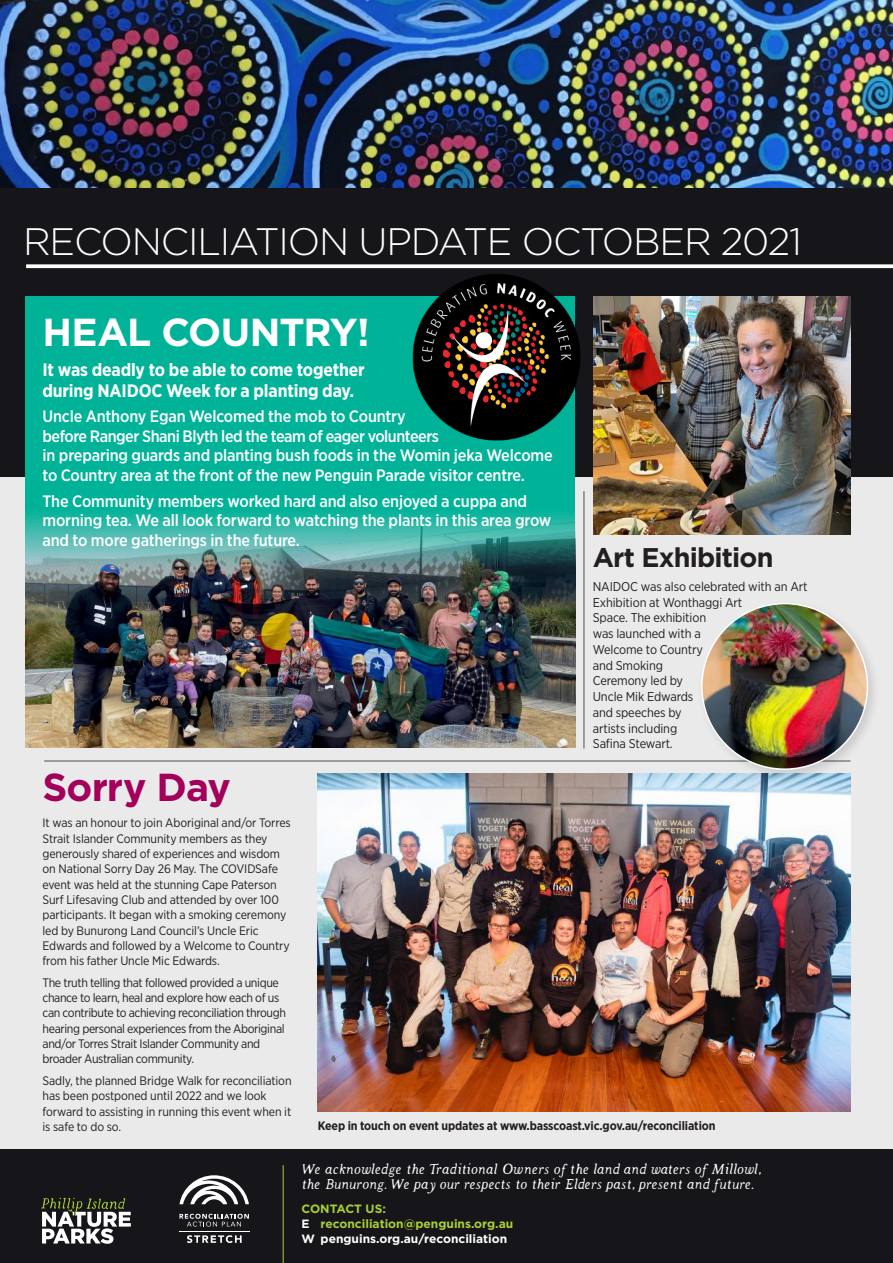
<style>
.page{position:relative;width:893px;height:1263px;background:#fff}
.page>*{position:absolute;margin:0;border:0;box-sizing:border-box;transform-origin:0 0}
.t1{font:700 39px "Gotham";letter-spacing:-.025em;color:#fff}
.t2{font:700 39px "Gotham";letter-spacing:-.025em;color:#a2005b}
.t3{font:300 38.25px "Gotham";letter-spacing:-.03em;color:#fff}
.t4{font:700 27px "Gotham";letter-spacing:-.03em;color:#241f1f}
.t5{font:21px/15px "Penguin Script";color:#fff}
.t6{font:700 18px/21px "Gotham Narrow";letter-spacing:-.01em;color:#fff}
.t7{font:500 16.5px/19.5px "Gotham Narrow";letter-spacing:-.01em;color:#fff}
.t8{font:12.75px/15.8px "Gotham Narrow";letter-spacing:-.01em;color:#241f1f}
.t9{font:12.3px/15.3px "Gotham Narrow";letter-spacing:-.01em;color:#241f1f}
.t10{font:12.3px/15.3px "Gotham Narrow";letter-spacing:-.03em;color:#241f1f}
.t11{font:700 12.3px "Gotham Narrow";letter-spacing:-.01em;color:#241f1f}
.t12{font:700 12px/15px "Gotham";color:#a9d035}
.s1{color:#fff}
</style>
<div class="page">
<div style="left:0;top:21px;width:893px;height:1242px;background:#ebeaea"></div>
<div style="left:0;top:1149px;width:893px;height:114px;background:#16161a"></div>
<svg style="left:41px;top:1197px;width:90px;height:47px"></svg>
<hr style="left:283px;top:1165px;width:1px;height:98px;background:#a9d035">
<svg style="left:179px;top:1175px;width:70px;height:29px"></svg>
<svg style="left:179px;top:1214px;width:70px;height:12px"></svg>
<hr style="left:179px;top:1231px;width:71px;height:1px;background:#fff">
<svg style="left:187px;top:1235px;width:55px;height:8px"></svg>
<img style="left:318px;top:774px;width:532px;height:338px">
<div style="left:0;top:0;width:893px;height:476px;background:#16161a"></div>
<img style="left:0;top:0;width:893px;height:187px">
<div style="left:26px;top:296px;width:549px;height:451px;background:#00b398"></div>
<svg style="left:26px;top:264px;width:867px;height:4px;background:#e9e9ea"></svg>
<hr style="left:584px;top:491px;width:1px;height:257px;background:#4e4b4c">
<hr style="left:44px;top:761px;width:806px;height:1px;background:#4e4b4c">
<img style="left:26px;top:513px;width:549px;height:234px">
<img style="left:593px;top:296px;width:257px;height:239px">
<img style="left:402px;top:264px;width:181px;height:177px">
<div style="left:697px;top:599px;width:184px;height:183px;background:#241f1f;opacity:.15"></div>
<img style="left:702px;top:604px;width:165px;height:165px;border-radius:83px">
<h2 class="t3" style="left:23px;top:217px;width:781px">RECONCILIATION UPDATE OCTOBER 2021</h2>
<h1 class="t1" style="left:43px;top:306px;width:329px">HEAL COUNTRY!</h1>
<h3 class="t6" style="left:43px;top:358px;width:324px">It was deadly to be able to come together during NAIDOC Week for a planting day.</h3>
<p class="t7" style="left:43px;top:407px;width:512px">Uncle Anthony Egan Welcomed the mob to Country<br>before Ranger Shani Blyth led the team of eager volunteers<br>in preparing guards and planting bush foods in the Womin jeka Welcome to Country area at the front of the new Penguin Parade visitor centre.</p>
<h3 class="t7" style="left:43px;top:491px;width:510px">The Community members worked hard and also enjoyed a cuppa and morning tea. We all look forward to watching the plants in this area grow and to more gatherings in the future.</h3>
<h1 class="t2" style="left:43px;top:761px;width:190px">Sorry Day</h1>
<h3 class="t4" style="left:593px;top:539px;width:182px">Art Exhibition</h3>
<p class="t8" style="left:593px;top:578px;width:216px">NAIDOC was also celebrated with an Art<br>Exhibition at Wonthaggi Art<br>Space. The exhibition<br>was launched with a<br>Welcome to Country<br>and Smoking<br>Ceremony led by<br>Uncle Mik Edwards<br>and speeches by<br>artists including<br>Safina Stewart.</p>
<p class="t9" style="left:43px;top:815px;width:250px">It was an honour to join Aboriginal and/or Torres Strait Islander Community members as they generously shared of experiences and wisdom on National Sorry Day 26 May. The COVIDSafe event was held at the stunning Cape Paterson Surf Lifesaving Club and attended by over 100 participants. It began with a smoking ceremony led by Bunurong Land Council’s Uncle Eric Edwards and followed by a Welcome to Country from his father Uncle Mic Edwards.</p>
<p class="t10" style="left:43px;top:974px;width:245px">The truth telling that followed provided a unique chance to learn, heal and explore how each of us can contribute to achieving reconciliation through hearing personal experiences from the Aboriginal and/or Torres Strait Islander Community and broader Australian community.</p>
<p class="t9" style="left:43px;top:1073px;width:251px">Sadly, the planned Bridge Walk for reconciliation has been postponed until 2022 and we look forward to assisting in running this event when it is safe to do so.</p>
<p class="t11" style="left:318px;top:1118px;width:399px">Keep in touch on event updates at www.basscoast.vic.gov.au/reconciliation</p>
<h3 class="t5" style="left:302px;top:1159px;width:461px">We acknowledge the Traditional Owners of the land and waters of Millowl, the Bunurong. We pay our respects to their Elders past, present and future.</h3>
<p class="t12" style="left:301px;top:1201px;width:213px">CONTACT US:<br><span class="s1">E</span> reconciliation@penguins.org.au<br><span class="s1">W penguins.org.au/reconciliation</span></p>
</div>
